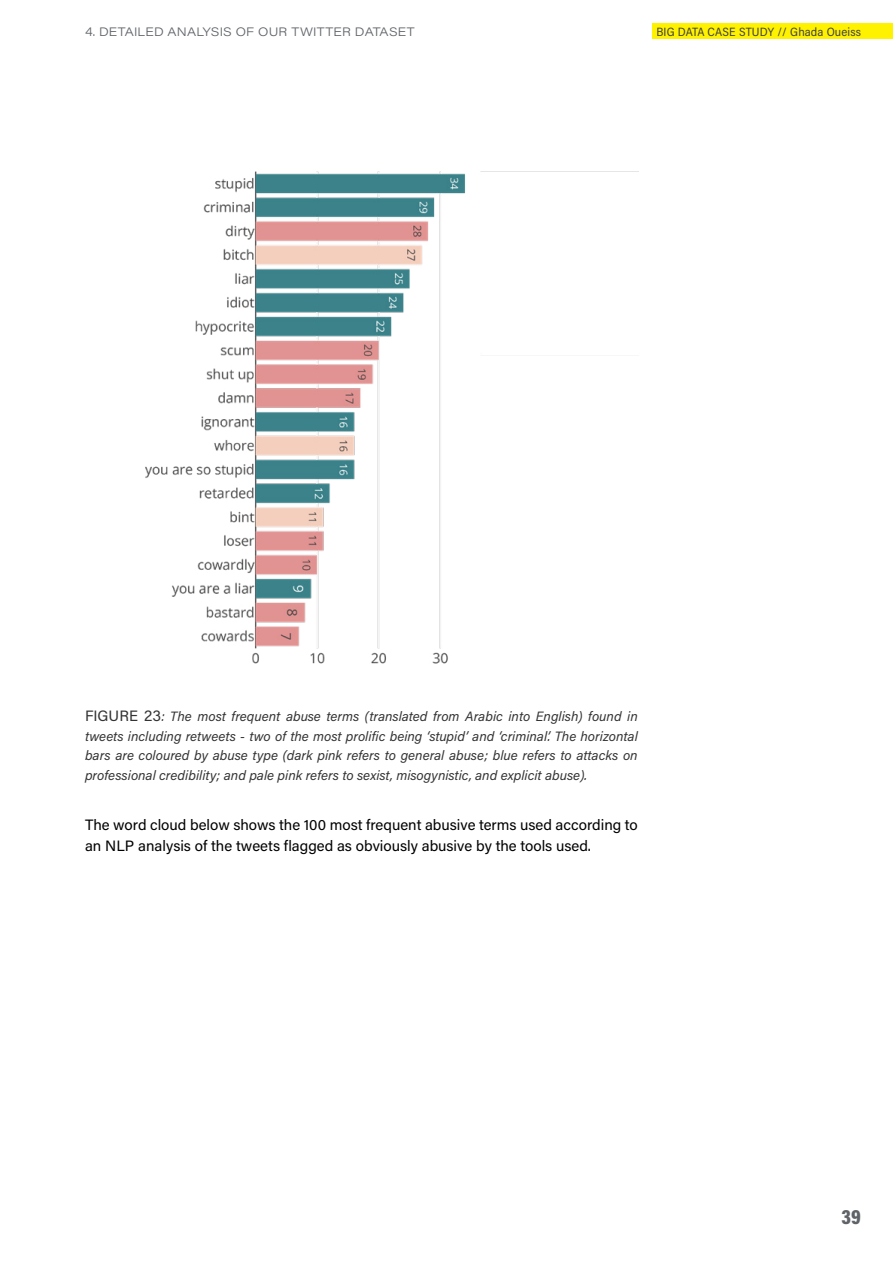
<style>
.page{position:relative;width:893px;height:1263px;background:#fff}
.page>*{position:absolute;margin:0;border:0;box-sizing:border-box;transform-origin:0 0}
.t1{font:21px "Acumin Variable Concept";color:#5f6368}
.t2{font:15px/21px "Acumin Pro";color:#000}
.t3{font:italic 13.5px/19.5px "Acumin Pro";color:#333;text-align:justify}
.t4{font:12px "Acumin Variable Concept";letter-spacing:.015em;color:#5f6368}
.t5{font:12px "Acumin Variable Concept";letter-spacing:.01em;color:#404040}
.s1{font-style:normal;font-size:15px}
</style>
<div class="page">
<div style="left:652px;top:24px;width:241px;height:15px;background:#fff200"></div>
<img style="left:145px;top:171px;width:494px;height:493px">
<p class="t4" style="left:85px;top:24px;width:178px">4. D ETAI LED ANALYSIS O F OURT</p>
<p class="t4" style="left:300px;top:24px;width:50px">WITTERD</p>
<p class="t4" style="left:365px;top:24px;width:51px">ATASET</p>
<p class="t5" style="left:656px;top:24px;width:206px">BIG DATA CASE STUDY // Ghada Oueiss</p>
<p class="t3" style="left:85px;top:706px;width:554px"><span class="s1">FIGURE 23</span>: The most frequent abuse terms (translated from Arabic into English) found in tweets including retweets - two of the most prolific being ‘stupid’ and ‘criminal’. The horizontal bars are coloured by abuse type (dark pink refers to general abuse; blue refers to attacks on professional credibility; and pale pink refers to sexist, misogynistic, and explicit abuse).</p>
<p class="t2" style="left:85px;top:814px;width:554px">The word cloud below shows the 100 most frequent abusive terms used according to an NLP analysis of the tweets flagged as obviously abusive by the tools used.</p>
<h1 class="t1" style="left:842px;top:1202px;width:21px">39</h1>
</div>
